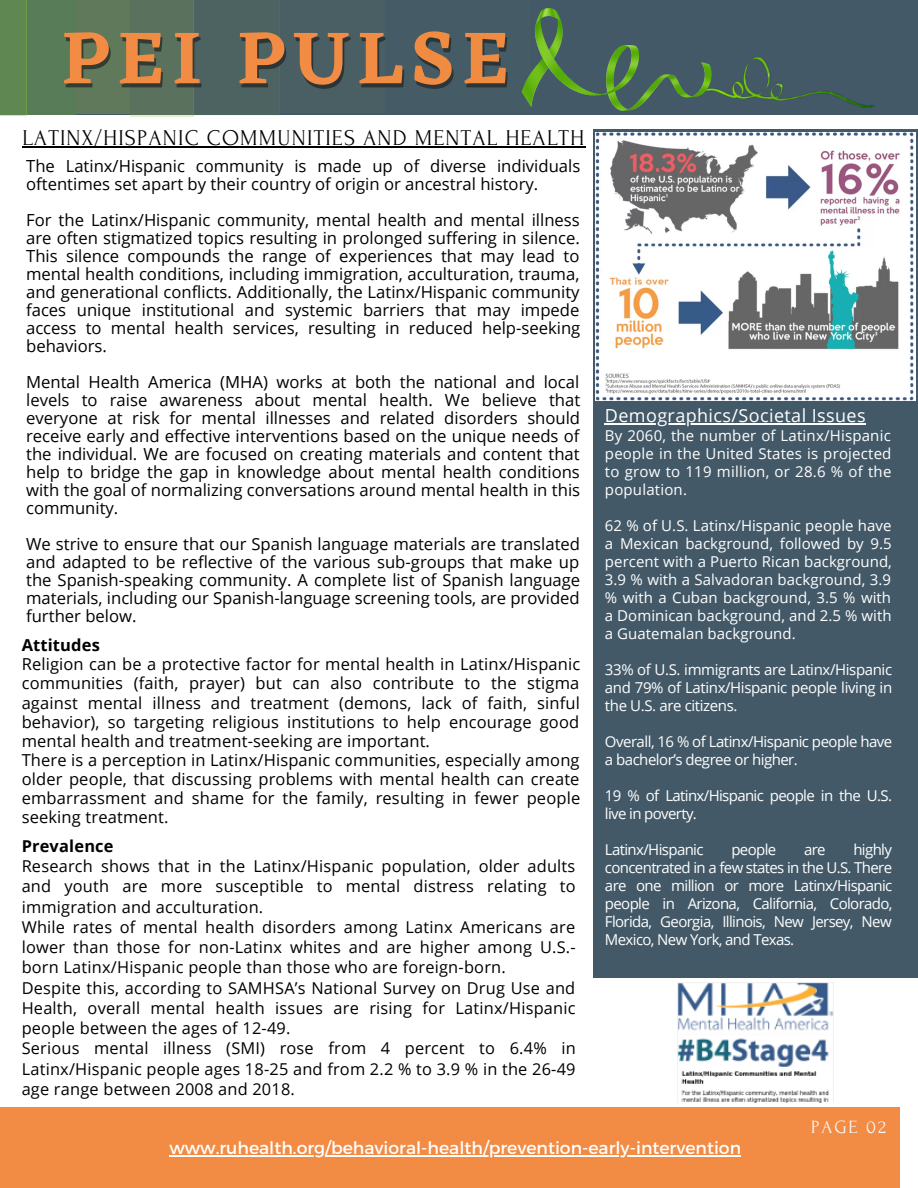
<style>
.page{position:relative;width:918px;height:1188px;background:#fff}
.page>*{position:absolute;margin:0;border:0;box-sizing:border-box;transform-origin:0 0}
.t1{font:600 76.5px "Eczar";letter-spacing:.1em;color:#f28b43}
.t2{font:22.5px "Forum";letter-spacing:.05em;color:#000}
.t3{font:18.6px "Forum";letter-spacing:.1em;color:#fafafa}
.t4{font:18px "Open Sans";letter-spacing:.02em;color:#fff}
.t5{font:17.25px "Montserrat";color:#fff}
.t6{font:16.65px/18px "Open Sans";color:#000;text-align:justify}
.t7{font:16.5px/19.2px "Open Sans";letter-spacing:.01em;color:#000}
.t8{font:700 16.5px "Open Sans";letter-spacing:.01em;color:#000}
.t9{font:16.35px/20.2px "Open Sans";letter-spacing:.015em;color:#000}
.t10{font:700 16.35px "Open Sans";letter-spacing:.015em;color:#000}
.t11{font:15px/18px "Open Sans";letter-spacing:-.035em;color:#fff;text-align:justify}
</style>
<div class="page">
<div style="left:594px;top:129px;width:324px;height:848px;background:#435967"></div>
<img style="left:678px;top:982px;width:156px;height:120px">
<div style="left:0;top:1107px;width:900px;height:81px;background:#f28b43"></div>
<div style="left:0;top:0;width:918px;height:114px;background:#435967"></div>
<img style="left:727px;top:57px;width:149px;height:51px">
<div style="left:0;top:0;width:26px;height:115px;background:#5e8752"></div>
<div style="left:26px;top:0;width:50px;height:115px;background:#577c57"></div>
<div style="left:76px;top:0;width:54px;height:113px;background:#60795a"></div>
<div style="left:130px;top:1px;width:63px;height:116px;background:#59715d"></div>
<div style="left:193px;top:0;width:86px;height:115px;background:#4c6362"></div>
<div style="left:279px;top:0;width:106px;height:112px;background:#495f64"></div>
<img style="left:596px;top:133px;width:319px;height:268px">
<img style="left:509px;top:8px;width:218px;height:160px">
<hr style="left:170px;top:1155px;width:571px;height:1px;background:#fff">
<hr style="left:605px;top:423px;width:261px;height:1px;background:#fff">
<hr style="left:22px;top:146px;width:563px;height:1px;background:#000">
<h1 class="t1" style="left:62px;top:12px;width:449px">PEI PULSE</h1>
<h2 class="t2" style="left:22px;top:126px;width:563px">LATINX/HISPANIC COMMUNITIES AND MENTAL HEALTH</h2>
<p class="t6" style="left:26px;top:156px;width:556px">The Latinx/Hispanic community is made up of diverse individuals oftentimes set apart by their country of origin or ancestral history.</p>
<p class="t6" style="left:26px;top:210px;width:556px">For the Latinx/Hispanic community, mental health and mental illness are often stigmatized topics resulting in prolonged suffering in silence.<br>This silence compounds the range of experiences that may lead to mental health conditions, including immigration, acculturation, trauma, and generational conflicts. Additionally, the Latinx/Hispanic community faces unique institutional and systemic barriers that may impede access to mental health services, resulting in reduced help-seeking behaviors.</p>
<p class="t6" style="left:26px;top:372px;width:556px">Mental Health America (MHA) works at both the national and local levels to raise awareness about mental health. We believe that everyone at risk for mental illnesses and related disorders should receive early and effective interventions based on the unique needs of the individual. We are focused on creating materials and content that help to bridge the gap in knowledge about mental health conditions with the goal of normalizing conversations around mental health in this community.</p>
<p class="t6" style="left:26px;top:534px;width:556px">We strive to ensure that our Spanish language materials are translated and adapted to be reflective of the various sub-groups that make up the Spanish-speaking community. A complete list of Spanish language materials, including our Spanish-language screening tools, are provided further below.</p>
<p class="t8" style="left:22px;top:634px;width:80px">Attitudes</p>
<p class="t7" style="left:22px;top:654px;width:560px">Religion can be a protective factor for mental health in Latinx/Hispanic communities (faith, prayer) but can also contribute to the stigma against mental illness and treatment (demons, lack of faith, sinful behavior), so targeting religious institutions to help encourage good mental health and treatment-seeking are important.<br>There is a perception in Latinx/Hispanic communities, especially among older people, that discussing problems with mental health can create embarrassment and shame for the family, resulting in fewer people seeking treatment.</p>
<p class="t10" style="left:22px;top:834px;width:93px">Prevalence</p>
<p class="t9" style="left:22px;top:856px;width:556px">Research shows that in the Latinx/Hispanic population, older adults and youth are more susceptible to mental distress relating to immigration and acculturation.<br>While rates of mental health disorders among Latinx Americans are lower than those for non-Latinx whites and are higher among U.S.- born Latinx/Hispanic people than those who are foreign-born.<br>Despite this, according to SAMHSA’s National Survey on Drug Use and Health, overall mental health issues are rising for Latinx/Hispanic people between the ages of 12-49.<br>Serious mental illness (SMI) rose from 4 percent to 6.4% in Latinx/Hispanic people ages 18-25 and from 2.2 % to 3.9 % in the 26-49 age range between 2008 and 2018.</p>
<p class="t4" style="left:605px;top:403px;width:262px">Demographics/Societal Issues</p>
<p class="t11" style="left:605px;top:426px;width:288px">By 2060, the number of Latinx/Hispanic people in the United States is projected to grow to 119 million, or 28.6 % of the population.</p>
<p class="t11" style="left:605px;top:516px;width:288px">62 % of U.S. Latinx/Hispanic people have a Mexican background, followed by 9.5 percent with a Puerto Rican background, 3.9 % with a Salvadoran background, 3.9 % with a Cuban background, 3.5 % with a Dominican background, and 2.5 % with a Guatemalan background.</p>
<p class="t11" style="left:605px;top:660px;width:289px">33% of U.S. immigrants are Latinx/Hispanic and 79% of Latinx/Hispanic people living in the U.S. are citizens.</p>
<p class="t11" style="left:605px;top:732px;width:289px">Overall, 16 % of Latinx/Hispanic people have a bachelor’s degree or higher.</p>
<p class="t11" style="left:605px;top:786px;width:289px">19 % of Latinx/Hispanic people in the U.S. live in poverty.</p>
<p class="t11" style="left:605px;top:840px;width:100px">Latinx/Hispanic</p>
<p class="t11" style="left:731px;top:840px;width:46px">people</p>
<p class="t11" style="left:804px;top:840px;width:23px">are</p>
<p class="t11" style="left:605px;top:840px;width:289px;text-indent:248px">highly concentrated in a few states in the U.S. There are one million or more Latinx/Hispanic people in Arizona, California, Colorado, Florida, Georgia, Illinois, New Jersey, New Mexico, New York, and Texas.</p>
<p class="t3" style="left:811px;top:1117px;width:76px">PAGE 02</p>
<p class="t5" style="left:170px;top:1137px;width:573px">www.ruhealth.org/behavioral-health/prevention-early-intervention</p>
</div>
